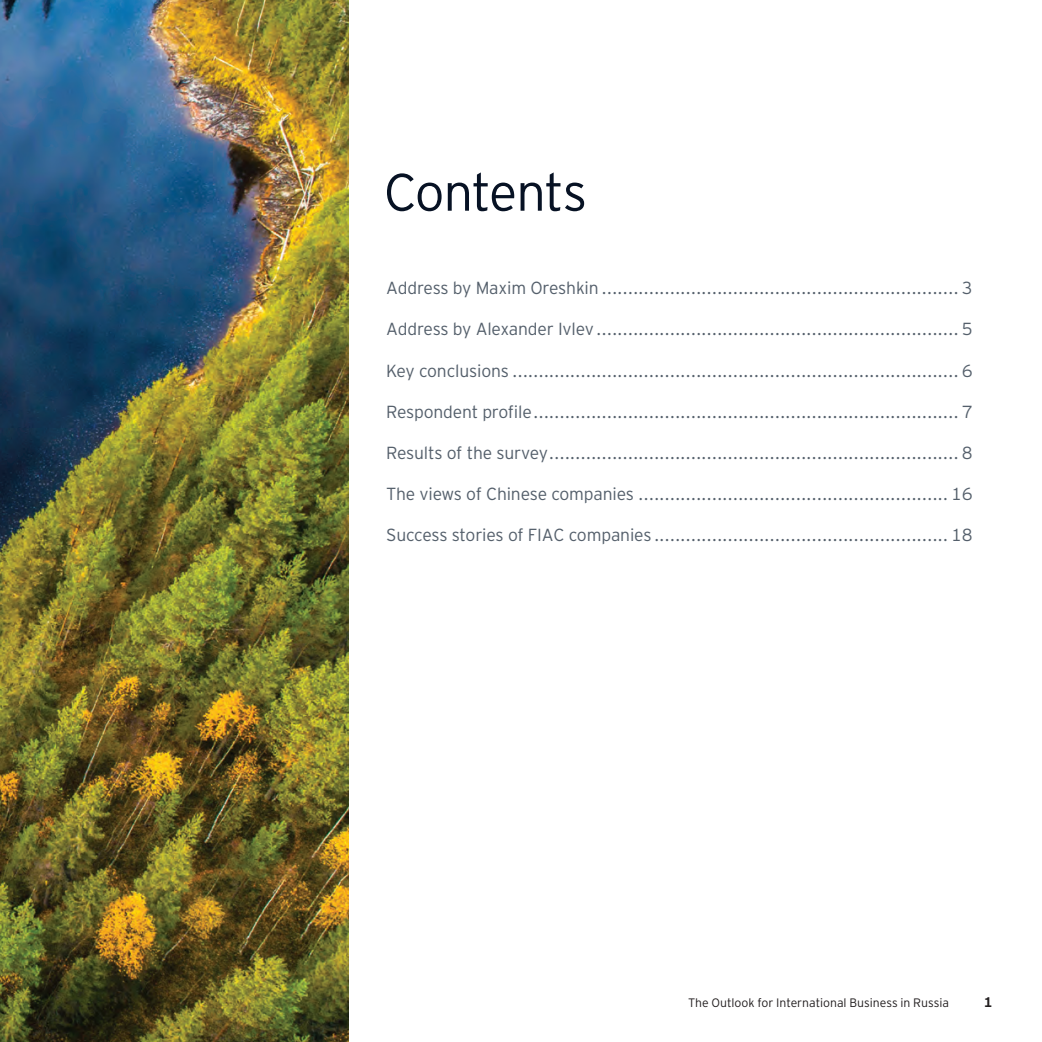
<style>
.page{position:relative;width:1042px;height:1042px;background:#fff}
.page>*{position:absolute;margin:0;border:0;box-sizing:border-box;transform-origin:0 0}
.t1{font:300 52.5px "EY Interstate";letter-spacing:-.035em;color:#071224}
.t2{font:300 17.5px "EY Interstate";letter-spacing:-.01em;color:#545f6b}
.t3{font:700 14px "EY Interstate";color:#231f20}
.t4{font:300 12.25px "EY Interstate";color:#231f20}
</style>
<div class="page">
<img style="left:0;top:0;width:349px;height:1042px">
<h1 class="t1" style="left:384px;top:155px;width:205px">Contents</h1>
<p class="t2" style="left:386px;top:276px;width:588px">Address by Maxim Oreshkin .................................................................... 3</p>
<p class="t2" style="left:386px;top:317px;width:588px">Address by Alexander Ivlev ..................................................................... 5</p>
<p class="t2" style="left:386px;top:358px;width:588px">Key conclusions ..................................................................................... 6</p>
<p class="t2" style="left:386px;top:399px;width:588px">Respondent profile................................................................................. 7</p>
<p class="t2" style="left:386px;top:440px;width:588px">Results of the survey.............................................................................. 8</p>
<p class="t2" style="left:386px;top:481px;width:588px">The views of Chinese companies ........................................................... 16</p>
<p class="t2" style="left:386px;top:522px;width:588px">Success stories of FIAC companies ........................................................ 18</p>
<p class="t4" style="left:688px;top:994px;width:262px">The Outlook for International Business in Russia</p>
<p class="t3" style="left:983px;top:992px;width:10px">1</p>
</div>
